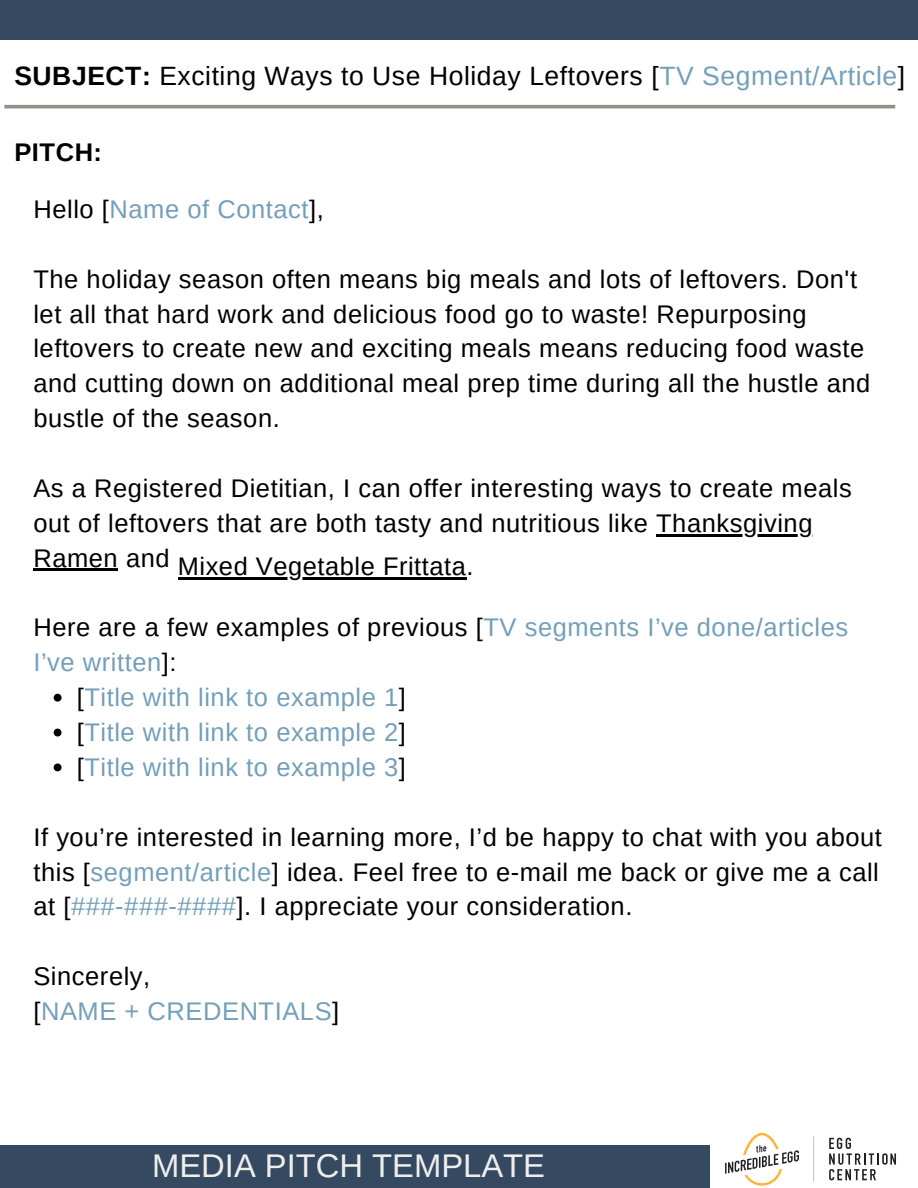
<style>
.page{position:relative;width:918px;height:1188px;background:#fff}
.page>*{position:absolute;margin:0;border:0;box-sizing:border-box;transform-origin:0 0}
.t1{font:32.85px "Arimo";color:#eee}
.t2{font:26.55px "Arimo";letter-spacing:.02em;color:#000}
.t3{font:25.5px/34.8px "Arimo";letter-spacing:.02em;color:#000}
.t4{font:25.5px/34.8px "Arimo";letter-spacing:.02em;color:#749fb9}
.t5{font:700 25.5px "Arimo";letter-spacing:.025em;color:#000}
.t6{font:25.35px "Arimo";letter-spacing:.02em;color:#000}
.s1{font-weight:700}
.s2{color:#749fb9}
.s3{color:#000}
</style>
<div class="page">
<div style="left:0;top:0;width:918px;height:39px;background:#354960"></div>
<hr style="left:4px;top:105px;width:891px;height:3px;background:#959087">
<div style="left:0;top:1145px;width:710px;height:43px;background:#354960"></div>
<hr style="left:813px;top:1137px;width:1px;height:44px;background:#c8c8c8">
<svg style="left:725px;top:1133px;width:74px;height:53px"></svg>
<svg style="left:829px;top:1138px;width:67px;height:42px"></svg>
<svg style="left:54px;top:694px;width:8px;height:8px"></svg>
<svg style="left:54px;top:729px;width:8px;height:7px"></svg>
<svg style="left:54px;top:764px;width:8px;height:7px"></svg>
<hr style="left:656px;top:534px;width:157px;height:2px;background:#000">
<hr style="left:33px;top:569px;width:85px;height:2px;background:#000">
<hr style="left:178px;top:577px;width:289px;height:3px;background:#000">
<p class="t2" style="left:14px;top:61px;width:892px"><span class="s1">SUBJECT:</span> Exciting Ways to Use Holiday Leftovers [<span class="s2">TV Segment/Article</span>]</p>
<p class="t5" style="left:14px;top:138px;width:89px">PITCH:</p>
<p class="t4" style="left:33px;top:192px;width:292px"><span class="s3">Hello [</span>Name of Contact<span class="s3">],</span></p>
<p class="t3" style="left:33px;top:261px;width:839px">The holiday season often means big meals and lots of leftovers. Don't let all that hard work and delicious food go to waste! Repurposing leftovers to create new and exciting meals means reducing food waste and cutting down on additional meal prep time during all the hustle and bustle of the season.</p>
<p class="t3" style="left:33px;top:471px;width:820px">As a Registered Dietitian, I can offer interesting ways to create meals out of leftovers that are both tasty and nutritious like Thanksgiving<br>Ramen and</p>
<p class="t6" style="left:178px;top:552px;width:297px">Mixed Vegetable Frittata.</p>
<p class="t4" style="left:33px;top:610px;width:816px"><span class="s3">Here are a few examples of previous [</span>TV segments I’ve done/articles<br>I’ve written<span class="s3">]:</span></p>
<p class="t4" style="left:77px;top:680px;width:331px"><span class="s3">[</span>Title with link to example 1<span class="s3">]</span></p>
<p class="t4" style="left:77px;top:715px;width:331px"><span class="s3">[</span>Title with link to example 2<span class="s3">]</span></p>
<p class="t4" style="left:77px;top:750px;width:331px"><span class="s3">[</span>Title with link to example 3<span class="s3">]</span></p>
<p class="t3" style="left:33px;top:819px;width:850px;text-align:justify">If you’re interested in learning more, I’d be happy to chat with you about this [<span class="s2">segment/article</span>] idea. Feel free to e-mail me back or give me a call at [<span class="s2">###-###-####</span>]. I appreciate your consideration.</p>
<p class="t3" style="left:33px;top:959px;width:118px">Sincerely,</p>
<p class="t4" style="left:33px;top:994px;width:307px"><span class="s3">[</span>NAME + CREDENTIALS<span class="s3">]</span></p>
<p class="t1" style="left:152px;top:1148px;width:395px">MEDIA PITCH TEMPLATE</p>
</div>
